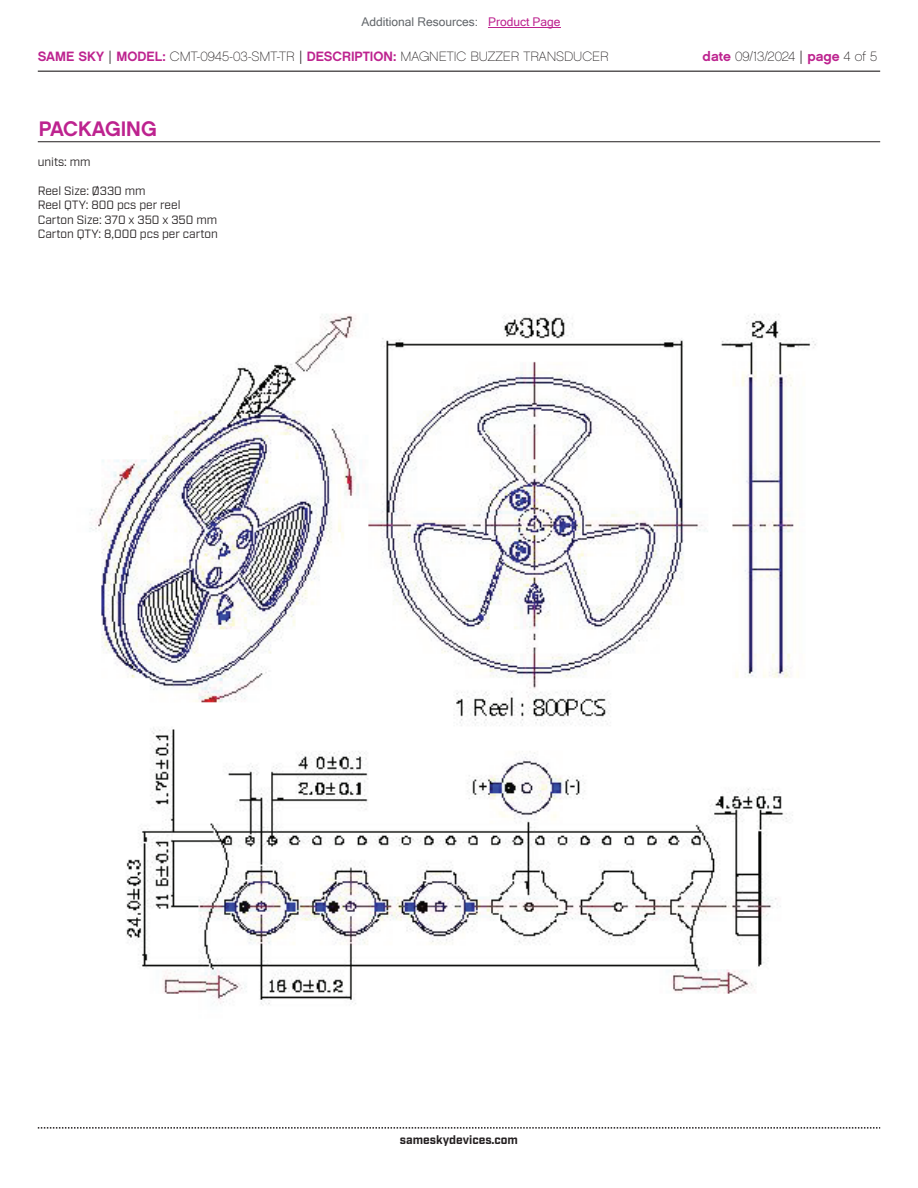
<style>
.page{position:relative;width:918px;height:1188px;background:#fff}
.page>*{position:absolute;margin:0;border:0;box-sizing:border-box;transform-origin:0 0}
.t1{font:21px "Chalet New York Nineteen Sixty";color:#bd238f}
.t2{font:13.5px "Chalet Paris Nineteen Sixty";color:#231f20}
.t3{font:12px/14.4px "Industry";color:#231f20}
.t4{font:12px "Microsoft Sans Serif";color:#63676b}
.t5{font:700 12px "Industry";color:#231f20}
.s1{color:#bd238f}
.s2{font-family:"Chalet New York Nineteen Sixty";color:#bd238f}
.s3{font-family:"Industry"}
</style>
<div class="page">
<hr style="left:38px;top:71px;width:842px;height:1px;background:#231f20">
<svg style="left:38px;top:1127px;width:842px;height:2px"></svg>
<hr style="left:38px;top:141px;width:842px;height:1px;background:#231f20">
<img style="left:89px;top:313px;width:727px;height:692px">
<hr style="left:488px;top:27px;width:73px;height:1px;background:#bd238f">
<p class="t4" style="left:362px;top:15px;width:201px">Additional Resources: <span class="s1">Product Page</span></p>
<p class="t2" style="left:38px;top:48px;width:572px"><span class="s2">SAME SKY</span> <span class="s3">|</span> <span class="s2">MODEL:</span> CMT-0945-03-SMT-TR <span class="s3">|</span> <span class="s2">DESCRIPTION:</span> MAGNETIC BUZZER TRANSDUCER</p>
<p class="t2" style="left:703px;top:48px;width:176px"><span class="s2">date</span> 09/13/2024 <span class="s3">|</span> <span class="s2">page</span> 4 of 5</p>
<h1 class="t1" style="left:39px;top:115px;width:119px">PACKAGING</h1>
<p class="t3" style="left:38px;top:155px;width:54px">units: mm</p>
<p class="t3" style="left:38px;top:184px;width:182px">Reel Size: Ø330 mm<br>Reel QTY: 800 pcs per reel<br>Carton Size: 370 x 350 x 350 mm<br>Carton QTY: 8,000 pcs per carton</p>
<p class="t5" style="left:400px;top:1132px;width:120px">sameskydevices.com</p>
</div>
